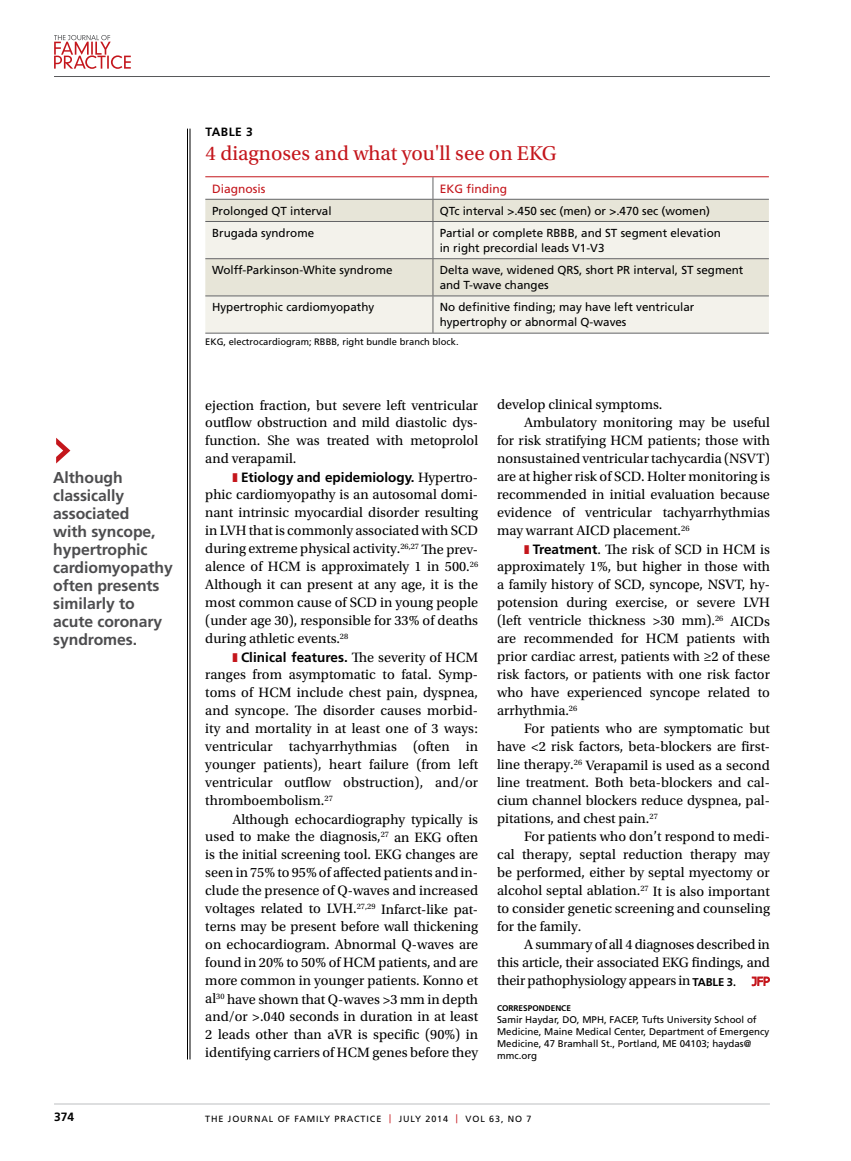
<style>
.page{position:relative;width:851px;height:1161px;background:#fff}
.page>*{position:absolute;margin:0;border:0;box-sizing:border-box;transform-origin:0 0}
.t1{font:21px "Utopia Std";color:#c4161c}
.t2{font:700 15.75px/18px "Frutiger LT Std";letter-spacing:-.005em;color:#4d4d4f}
.t3{font:14.25px/18px "Utopia Std";color:#000;text-align:justify}
.t4{font:700 13.5px "Frutiger LT Std";color:#000}
.t5{font:12px "Frutiger LT Std";color:#c4161c}
.t6{font:700 12px "Frutiger LT Std";color:#000}
.t7{font:11.7px/15px "Frutiger LT Std";color:#000}
.t8{font:9.75px/12px "Frutiger LT Std";color:#000}
.t9{font:9.3px "Frutiger LT Std";color:#000}
.t10{font:9px "Frutiger LT Std";letter-spacing:.1em;color:#000}
.t11{font:700 8.25px "Frutiger LT Std";color:#000}
.s1{font-family:"Utopia Std";font-weight:400;font-size:14.25px}
.s2{font-family:"Frutiger LT Std";font-weight:700;font-size:13.5px}
.s3{font-family:"Frutiger LT Std";font-weight:700;font-size:11.25px}
.s4{font-family:"Neuzeit SLT Std";font-size:11.25px;color:#c4161c}
.s5{color:#c4161c}
</style>
<div class="page">
<hr style="left:54px;top:1104px;width:716px;height:1px;background:#bcbec0">
<hr style="left:190px;top:129px;width:1px;height:930px;background:#000">
<hr style="left:187px;top:129px;width:1px;height:930px;background:#000">
<svg style="left:54px;top:35px;width:77px;height:34px"></svg>
<hr style="left:54px;top:76px;width:716px;height:1px;background:#58595b">
<svg style="left:56px;top:438px;width:14px;height:26px"></svg>
<svg style="left:751px;top:976px;width:19px;height:10px"></svg>
<div style="left:205px;top:200px;width:563px;height:21px;background:#e7e5d8"></div>
<svg style="left:205px;top:222px;width:563px;height:111px;background:#edece3"></svg>
<hr style="left:205px;top:176px;width:228px;height:1px;background:#c4161c">
<hr style="left:433px;top:176px;width:335px;height:1px;background:#c4161c">
<hr style="left:205px;top:199px;width:228px;height:1px;background:#636466">
<hr style="left:433px;top:199px;width:335px;height:1px;background:#636466">
<hr style="left:205px;top:221px;width:228px;height:1px;background:#636466">
<hr style="left:433px;top:221px;width:335px;height:1px;background:#636466">
<hr style="left:432px;top:222px;width:1px;height:36px;background:#636466">
<hr style="left:205px;top:258px;width:228px;height:1px;background:#636466">
<hr style="left:433px;top:258px;width:335px;height:1px;background:#636466">
<hr style="left:432px;top:259px;width:1px;height:37px;background:#636466">
<hr style="left:205px;top:296px;width:228px;height:1px;background:#636466">
<hr style="left:433px;top:296px;width:335px;height:1px;background:#636466">
<hr style="left:432px;top:296px;width:1px;height:37px;background:#636466">
<hr style="left:205px;top:333px;width:228px;height:1px;background:#636466">
<hr style="left:433px;top:333px;width:335px;height:1px;background:#636466">
<svg style="left:432px;top:177px;width:1px;height:44px"></svg>
<p class="t6" style="left:206px;top:125px;width:49px">Table 3</p>
<h1 class="t1" style="left:206px;top:142px;width:353px">4 diagnoses and what you'll see on EKG</h1>
<p class="t5" style="left:212px;top:181px;width:55px">Diagnosis</p>
<p class="t5" style="left:439px;top:181px;width:69px">EKG finding</p>
<p class="t7" style="left:212px;top:203px;width:121px">Prolonged QT interval</p>
<p class="t7" style="left:439px;top:203px;width:272px">QTc interval &gt;.450 sec (men) or &gt;.470 sec (women)</p>
<p class="t7" style="left:212px;top:225px;width:104px">Brugada syndrome</p>
<p class="t7" style="left:439px;top:225px;width:283px">Partial or complete RBBB, and ST segment elevation in right precordial leads V1-V3</p>
<p class="t7" style="left:212px;top:263px;width:182px">Wolff-Parkinson-White syndrome</p>
<p class="t7" style="left:439px;top:263px;width:305px">Delta wave, widened QRS, short PR interval, ST segment and T-wave changes</p>
<p class="t7" style="left:212px;top:300px;width:164px">Hypertrophic cardiomyopathy</p>
<p class="t7" style="left:439px;top:300px;width:256px">No definitive finding; may have left ventricular hypertrophy or abnormal Q-waves</p>
<p class="t2" style="left:53px;top:468px;width:121px">Although classically associated<br>with syncope, hypertrophic cardiomyopathy often presents similarly to acute coronary syndromes.</p>
<p class="t9" style="left:205px;top:336px;width:255px">E KG, electrocardiogram; RBBB, right bundle branch block.</p>
<p class="t3" style="left:205px;top:396px;width:274px">ejection fraction, but severe left ventricular outflow obstruction and mild diastolic dys&shy;function. She was treated with metoprolol and verapamil.</p>
<p class="t4" style="left:241px;top:469px;width:239px">Etiology and epidemiology. <span class="s1">Hypertro-</span></p>
<p class="t3" style="left:205px;top:486px;width:274px">phic cardiomyopathy is an autosomal domi&shy;nant intrinsic myocardial disorder resulting in LVH that is commonly associated with SCD during extreme physical activity.<sup>26,27</sup> The prev&shy;alence of HCM is approximately 1 in 500.<sup>26<br></sup>Although it can present at any age, it is the most common cause of SCD in young people (under age 30), responsible for 33% of deaths during athletic events.<sup>28</sup></p>
<p class="t4" style="left:241px;top:649px;width:239px">Clinical features. <span class="s1">The severity of HCM</span></p>
<p class="t3" style="left:205px;top:666px;width:274px">ranges from asymptomatic to fatal. Symp&shy;toms of HCM include chest pain, dyspnea, and syncope. The disorder causes morbid&shy;ity and mortality in at least one of 3 ways: ventricular tachyarrhythmias (often in younger patients), heart failure (from left ventricular outflow obstruction), and/or thromboembolism.<sup>27</sup></p>
<p class="t3" style="left:205px;top:810px;width:274px;text-indent:27px">Although echocardiography typically is used to make the diagnosis,<sup>27</sup> an EKG often is the initial screening tool. EKG changes are seen in 75% to 95% of affected patients and in&shy;clude the presence of Q-waves and increased voltages related to LVH.<sup>27,29</sup> Infarct-like pat&shy;terns may be present before wall thickening on echocardiogram. Abnormal Q-waves are found in 20% to 50% of HCM patients, and are more common in younger patients. Konno et al<sup>30</sup> have shown that Q-waves &gt;3 mm in depth and/or &gt;.040 seconds in duration in at least 2 leads other than aVR is specific (90%) in identifying carriers of HCM genes before they</p>
<p class="t3" style="left:497px;top:396px;width:167px">develop clinical symptoms.</p>
<p class="t3" style="left:524px;top:414px;width:247px">Ambulatory monitoring may be useful</p>
<p class="t3" style="left:497px;top:432px;width:274px">for risk stratifying HCM patients; those with</p>
<p class="t3" style="left:497px;top:450px;width:274px">nonsustained ventricular tachycardia (NSVT)</p>
<p class="t3" style="left:497px;top:468px;width:274px">are at higher risk of SCD. Holter monitoring is</p>
<p class="t3" style="left:497px;top:486px;width:274px">recommended in initial evaluation because</p>
<p class="t3" style="left:497px;top:504px;width:274px">evidence of ventricular tachyarrhythmias</p>
<p class="t3" style="left:497px;top:522px;width:194px">may warrant AICD placement.<sup>26</sup></p>
<p class="t3" style="left:529px;top:540px;width:242px"><span class="s2">Treatment</span>. The risk of SCD in HCM is</p>
<p class="t3" style="left:497px;top:558px;width:274px">approximately 1%, but higher in those with</p>
<p class="t3" style="left:497px;top:576px;width:274px">a family history of SCD, syncope, NSVT, hy-</p>
<p class="t3" style="left:497px;top:594px;width:274px">potension during exercise, or severe LVH</p>
<p class="t3" style="left:497px;top:612px;width:274px">(left ventricle thickness &gt;30 mm).<sup>26</sup> AICDs</p>
<p class="t3" style="left:497px;top:630px;width:274px">are recommended for HCM patients with</p>
<p class="t3" style="left:497px;top:648px;width:274px">prior cardiac arrest, patients with ≥2 of these</p>
<p class="t3" style="left:497px;top:666px;width:274px">risk factors, or patients with one risk factor</p>
<p class="t3" style="left:497px;top:684px;width:274px">who have experienced syncope related to</p>
<p class="t3" style="left:497px;top:702px;width:82px">arrhythmia.<sup>26</sup></p>
<p class="t3" style="left:524px;top:720px;width:247px">For patients who are symptomatic but</p>
<p class="t3" style="left:497px;top:738px;width:274px">have &lt;2 risk factors, beta-blockers are first-</p>
<p class="t3" style="left:497px;top:756px;width:274px">line therapy.<sup>26</sup> Verapamil is used as a second</p>
<p class="t3" style="left:497px;top:774px;width:274px">line treatment. Both beta-blockers and cal-</p>
<p class="t3" style="left:497px;top:792px;width:274px">cium channel blockers reduce dyspnea, pal-</p>
<p class="t3" style="left:497px;top:810px;width:162px">pitations, and chest pain.<sup>27</sup></p>
<p class="t3" style="left:524px;top:828px;width:247px">For patients who don’t respond to medi-</p>
<p class="t3" style="left:497px;top:846px;width:274px">cal therapy, septal reduction therapy may</p>
<p class="t3" style="left:497px;top:864px;width:274px">be performed, either by septal myectomy or</p>
<p class="t3" style="left:497px;top:882px;width:274px">alcohol septal ablation.<sup>27</sup> It is also important</p>
<p class="t3" style="left:497px;top:900px;width:274px">to consider genetic screening and counseling</p>
<p class="t3" style="left:497px;top:918px;width:86px">for the family.</p>
<p class="t3" style="left:524px;top:936px;width:247px">A summary of all 4 diagnoses described in</p>
<p class="t3" style="left:497px;top:954px;width:274px">this article, their associated EKG findings, and</p>
<p class="t3" style="left:497px;top:972px;width:274px">their pathophysiology appears in <span class="s3">TABLE 3</span>. <span class="s4">JFP</span></p>
<p class="t11" style="left:497px;top:1003px;width:75px">CORRESPONDENCE</p>
<p class="t8" style="left:497px;top:1013px;width:119px">Samir Haydar, DO, M PH, FACE</p>
<p class="t8" style="left:497px;top:1013px;width:274px;text-indent:135px">P, Tufts U niversity School of Medicine, Maine Medical Center, Department of Emergency Medicine, 47 Bramhall St., Portland, ME 04103; haydas@ mmc.org</p>
<p class="t6" style="left:54px;top:1110px;width:22px">374</p>
<p class="t10" style="left:205px;top:1113px;width:205px">The Journal of Family Practice <span class="s5">|</span> JULY</p>
<p class="t10" style="left:425px;top:1113px;width:108px">2014 <span class="s5">|</span> Vol 63, No 7</p>
</div>
